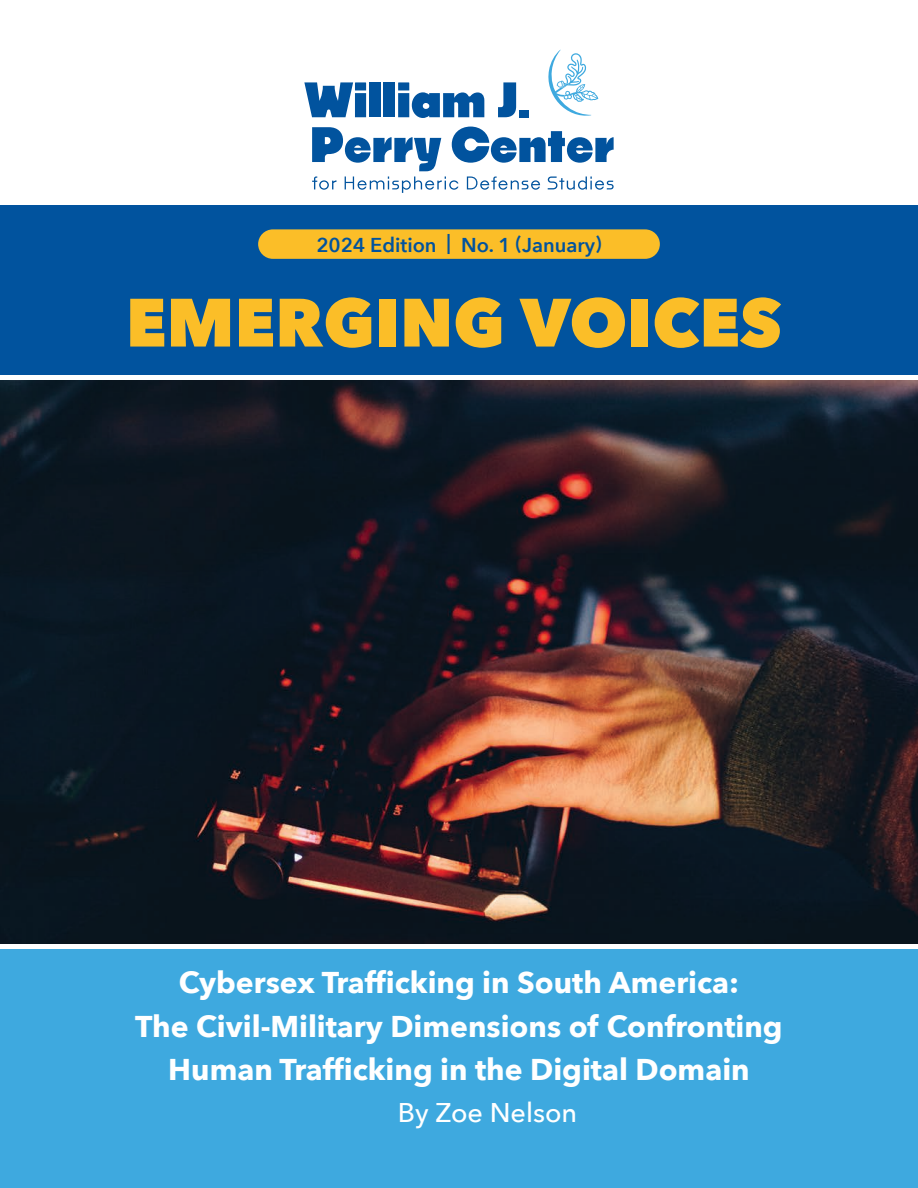
<style>
.page{position:relative;width:918px;height:1188px;background:#fff}
.page>*{position:absolute;margin:0;border:0;box-sizing:border-box;transform-origin:0 0}
.body_text{font:800 67.5px "Avenir Next";color:#fbbe28}
.t1{font:700 30px/43.5px "Avenir Next";color:#fff;text-align:center}
.body_text-2{font:500 27px "Avenir Next";color:#fff}
.t2{font:600 20.1px "Avenir Next";color:#01539e}
</style>
<div class="page">
<div style="left:0;top:205px;width:918px;height:175px;background:#01539e"></div>
<div style="left:0;top:944px;width:918px;height:244px;background:#3ea9df"></div>
<img style="left:0;top:380px;width:918px;height:564px">
<hr style="left:0;top:944px;width:918px;height:4px;background:#fff">
<div style="left:258px;top:229px;width:402px;height:30px;background:#fbbe28;border-radius:15px"></div>
<svg style="left:548px;top:50px;width:50px;height:66px"></svg>
<svg style="left:312px;top:177px;width:24px;height:13px"></svg>
<svg style="left:345px;top:177px;width:113px;height:16px"></svg>
<svg style="left:467px;top:177px;width:73px;height:13px"></svg>
<svg style="left:548px;top:177px;width:66px;height:13px"></svg>
<svg style="left:498px;top:82px;width:18px;height:35px"></svg>
<svg style="left:304px;top:82px;width:62px;height:35px"></svg>
<div style="left:369px;top:82px;width:12px;height:35px;background:#01539e"></div>
<div style="left:384px;top:82px;width:11px;height:35px;background:#01539e"></div>
<div style="left:519px;top:110px;width:10px;height:7px;background:#01539e"></div>
<svg style="left:312px;top:127px;width:129px;height:44px"></svg>
<svg style="left:452px;top:127px;width:162px;height:36px"></svg>
<svg style="left:398px;top:82px;width:86px;height:36px"></svg>
<div style="left:0;top:375px;width:918px;height:5px;background:#fff"></div>
<p class="t2" style="left:316px;top:227px;width:287px">2024 Edition | No. 1 (January)</p>
<p class="body_text" style="left:126px;top:281px;width:657px">EMERGING VOICES</p>
<p class="t1" style="left:135px;top:961px;width:649px">Cybersex Trafficking in South America:<br>The Civil-Military Dimensions of Confronting<br>Human Trafficking in the Digital Domain</p>
<p class="body_text-2" style="left:398px;top:1090px;width:181px">By Zoe Nelson</p>
</div>
